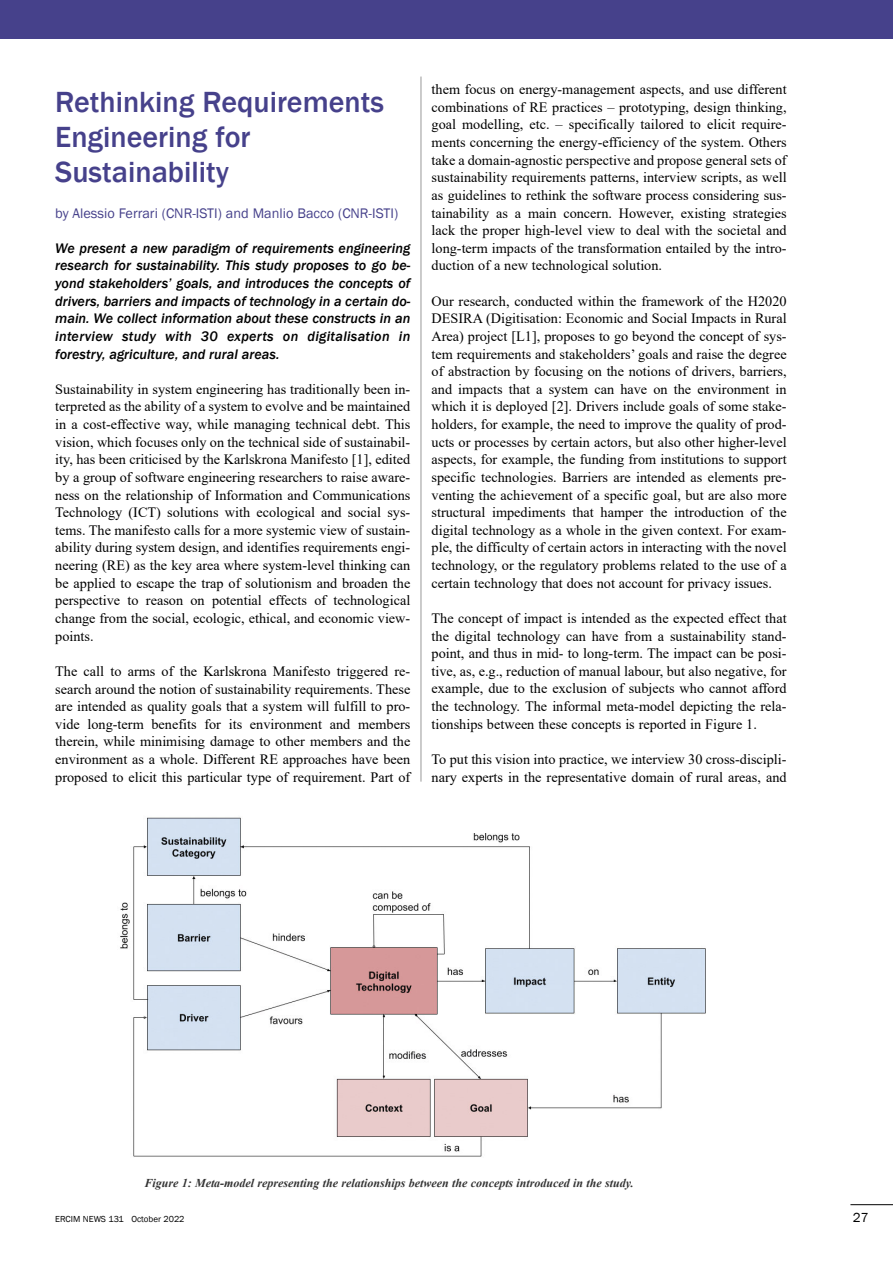
<style>
.page{position:relative;width:893px;height:1263px;background:#fff}
.page>*{position:absolute;margin:0;border:0;box-sizing:border-box;transform-origin:0 0}
.t1{font:500 30px/35.2px "Franklin Gothic";color:#46418b}
.t2{font:14.25px/17.5px "Times New Roman";color:#000;text-align:justify}
.t3{font:italic 500 14.25px/17.5px "Franklin Gothic";color:#000;text-align:justify}
.t4{font:14.25px "Franklin Gothic";color:#46418b}
.t5{font:13.5px "Franklin Gothic";color:#000}
.t6{font:italic 700 12px "Times New Roman";color:#333}
.t7{font:9px "Franklin Gothic";color:#000}
</style>
<div class="page">
<hr style="left:850px;top:1204px;width:43px;height:1px;background:#000">
<hr style="left:421px;top:77px;width:1px;height:705px;background:#999">
<div style="left:0;top:0;width:893px;height:38px;background:#46418b"></div>
<img style="left:120px;top:817px;width:586px;height:340px">
<h1 class="t1" style="left:55px;top:84px;width:330px">Rethinking Requirements<br>Engineering for<br>Sustainability</h1>
<p class="t4" style="left:55px;top:204px;width:344px">by Alessio Ferrari (CNR-ISTI) and Manlio Bacco (CNR-ISTI)</p>
<p class="t3" style="left:55px;top:239px;width:357px">We present a new paradigm of requirements engineering research for sustainability. This study proposes to go be&shy;yond stakeholders’ goals, and introduces the concepts of drivers, barriers and impacts of technology in a certain do&shy;main. We collect information about these constructs in an interview study with 30 experts on digitalisation in forestry, agriculture, and rural areas.</p>
<p class="t2" style="left:55px;top:380px;width:357px">Sustainability in system engineering has traditionally been in&shy;terpreted as the ability of a system to evolve and be maintained in a cost-effective way, while managing technical debt. This vision, which focuses only on the technical side of sustainabil&shy;ity, has been criticised by the Karlskrona Manifesto [1], edited by a group of software engineering researchers to raise aware&shy;ness on the relationship of Information and Communications Technology (ICT) solutions with ecological and social sys&shy;tems. The manifesto calls for a more systemic view of sustain&shy;ability during system design, and identifies requirements engi&shy;neering (RE) as the key area where system-level thinking can be applied to escape the trap of solutionism and broaden the perspective to reason on potential effects of technological change from the social, ecologic, ethical, and economic view&shy;points.</p>
<p class="t2" style="left:55px;top:662px;width:357px">The call to arms of the Karlskrona Manifesto triggered re&shy;search around the notion of sustainability requirements. These are intended as quality goals that a system will fulfill to pro&shy;vide long-term benefits for its environment and members therein, while minimising damage to other members and the environment as a whole. Different RE approaches have been proposed to elicit this particular type of requirement. Part of</p>
<p class="t2" style="left:432px;top:81px;width:357px">them focus on energy-management aspects, and use different combinations of RE practices – prototyping, design thinking, goal modelling, etc. – specifically tailored to elicit require&shy;ments concerning the energy-efficiency of the system. Others take a domain-agnostic perspective and propose general sets of sustainability requirements patterns, interview scripts, as well as guidelines to rethink the software process considering sus&shy;tainability as a main concern. However, existing strategies lack the proper high-level view to deal with the societal and long-term impacts of the transformation entailed by the intro&shy;duction of a new technological solution.</p>
<p class="t2" style="left:432px;top:292px;width:357px">Our research, conducted within the framework of the H2020<br>DESIRA (Digitisation: Economic and Social Impacts in Rural Area) project [L1], proposes to go beyond the concept of sys&shy;tem requirements and stakeholders’ goals and raise the degree of abstraction by focusing on the notions of drivers, barriers, and impacts that a system can have on the environment in which it is deployed [2]. Drivers include goals of some stake&shy;holders, for example, the need to improve the quality of prod&shy;ucts or processes by certain actors, but also other higher-level aspects, for example, the funding from institutions to support specific technologies. Barriers are intended as elements pre&shy;venting the achievement of a specific goal, but are also more structural impediments that hamper the introduction of the digital technology as a whole in the given context. For exam&shy;ple, the difficulty of certain actors in interacting with the novel technology, or the regulatory problems related to the use of a certain technology that does not account for privacy issues.</p>
<p class="t2" style="left:432px;top:609px;width:357px">The concept of impact is intended as the expected effect that the digital technology can have from a sustainability stand&shy;point, and thus in mid- to long-term. The impact can be posi&shy;tive, as, e.g., reduction of manual labour, but also negative, for example, due to the exclusion of subjects who cannot afford the technology. The informal meta-model depicting the rela&shy;tionships between these concepts is reported in Figure 1.</p>
<p class="t2" style="left:432px;top:750px;width:357px">To put this vision into practice, we interview 30 cross-discipli&shy;nary experts in the representative domain of rural areas, and</p>
<p class="t6" style="left:144px;top:1176px;width:491px">Figure 1: Meta-model representing the relationships between the concepts introduced in the study.</p>
<p class="t7" style="left:55px;top:1214px;width:131px">ERCIM NEWS 131 October 2022</p>
<p class="t5" style="left:853px;top:1210px;width:17px">27</p>
</div>
